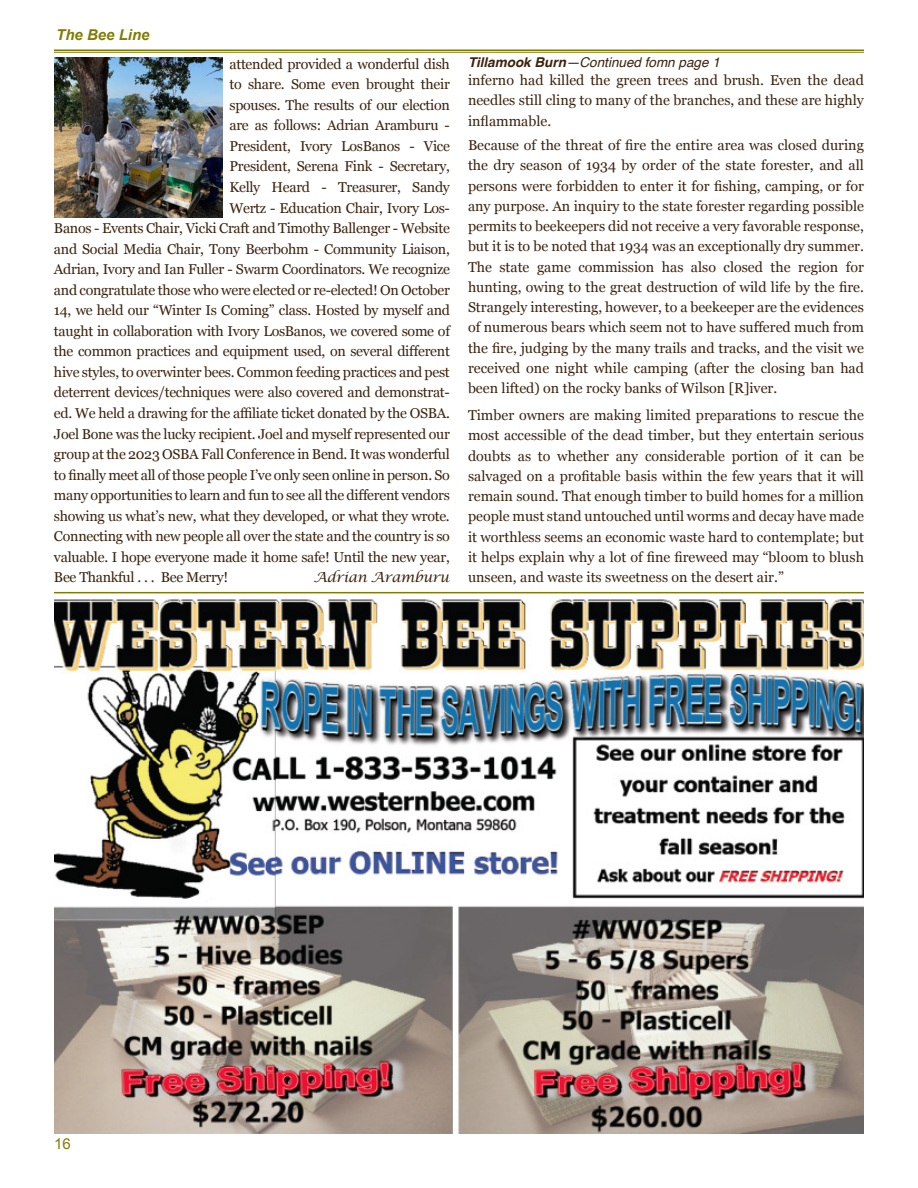
<style>
.page{position:relative;width:918px;height:1188px;background:#fff}
.page>*{position:absolute;margin:0;border:0;box-sizing:border-box;transform-origin:0 0}
.t1{font:italic 700 15px "Arial";color:#807c03}
.t2{font:15px "Arial";color:#807c03}
.t3{font:14.25px/20.2px "Georgia";letter-spacing:-.02em;color:#3c230e;text-align:justify}
.t4{font:italic 13.8px "Lucida Calligraphy";letter-spacing:-.02em;color:#3c230e}
.t5{font:italic 13.5px "Helvetica";color:#3c230e}
.s1{font-weight:700}
</style>
<div class="page">
<hr style="left:54px;top:50px;width:810px;height:1px;background:#807c03">
<hr style="left:54px;top:52px;width:810px;height:1px;background:#807c03">
<img style="left:54px;top:58px;width:169px;height:159px">
<img style="left:54px;top:596px;width:810px;height:537px">
<hr style="left:54px;top:592px;width:810px;height:1px;background:#807c03">
<p class="t1" style="left:56px;top:25px;width:95px">The Bee Line</p>
<p class="t3" style="left:230px;top:53px;width:222px">attended provided a wonderful dish</p>
<p class="t3" style="left:230px;top:74px;width:222px">to share. Some even brought their</p>
<p class="t3" style="left:230px;top:94px;width:222px">spouses. The results of our election</p>
<p class="t3" style="left:230px;top:115px;width:222px">are as follows: Adrian Aramburu -</p>
<p class="t3" style="left:230px;top:135px;width:222px">President, Ivory LosBanos - Vice</p>
<p class="t3" style="left:230px;top:156px;width:222px">President, Serena Fink - Secretary,</p>
<p class="t3" style="left:230px;top:176px;width:222px">Kelly Heard - Treasurer, Sandy</p>
<p class="t3" style="left:230px;top:197px;width:222px">Wertz - Education Chair, Ivory Los-</p>
<p class="t3" style="left:54px;top:217px;width:397px">Banos - Events Chair, Vicki Craft and Timothy Ballenger - Website</p>
<p class="t3" style="left:54px;top:238px;width:397px">and Social Media Chair, Tony Beerbohm - Community Liaison,</p>
<p class="t3" style="left:54px;top:259px;width:397px">Adrian, Ivory and Ian Fuller - Swarm Coordinators. We recognize</p>
<p class="t3" style="left:54px;top:279px;width:397px">and congratulate those who were elected or re-elected! On October</p>
<p class="t3" style="left:54px;top:300px;width:398px">14, we held our “Winter Is Coming” class. Hosted by myself and</p>
<p class="t3" style="left:54px;top:320px;width:397px">taught in collaboration with Ivory LosBanos, we covered some of</p>
<p class="t3" style="left:54px;top:341px;width:397px">the common practices and equipment used, on several different</p>
<p class="t3" style="left:54px;top:361px;width:397px">hive styles, to overwinter bees. Common feeding practices and pest</p>
<p class="t3" style="left:54px;top:382px;width:397px">deterrent devices/techniques were also covered and demonstrat-</p>
<p class="t3" style="left:54px;top:402px;width:398px">ed. We held a drawing for the affiliate ticket donated by the OSBA.</p>
<p class="t3" style="left:54px;top:423px;width:397px">Joel Bone was the lucky recipient. Joel and myself represented our</p>
<p class="t3" style="left:54px;top:443px;width:397px">group at the 2023 OSBA Fall Conference in Bend. It was wonderful</p>
<p class="t3" style="left:54px;top:464px;width:397px">to finally meet all of those people I’ve only seen online in person. So</p>
<p class="t3" style="left:54px;top:485px;width:397px">many opportunities to learn and fun to see all the different vendors</p>
<p class="t3" style="left:54px;top:505px;width:397px">showing us what’s new, what they developed, or what they wrote.</p>
<p class="t3" style="left:54px;top:526px;width:397px">Connecting with new people all over the state and the country is so</p>
<p class="t3" style="left:54px;top:546px;width:397px">valuable. I hope everyone made it home safe! Until the new year,</p>
<p class="t3" style="left:54px;top:567px;width:176px">Bee Thankful . . . Bee Merry!</p>
<p class="t4" style="left:314px;top:569px;width:137px">Adrian Aramburu</p>
<p class="t5" style="left:468px;top:52px;width:253px"><span class="s1">Tillamook Burn</span>—Continued fomn page 1</p>
<p class="t3" style="left:468px;top:69px;width:398px">inferno had killed the green trees and brush. Even the dead needles still cling to many of the branches, and these are highly inflammable.</p>
<p class="t3" style="left:468px;top:134px;width:398px">Because of the threat of fire the entire area was closed during the dry season of 1934 by order of the state forester, and all persons were forbidden to enter it for fishing, camping, or for any purpose. An inquiry to the state forester regarding possible permits to beekeepers did not receive a very favorable response, but it is to be noted that 1934 was an exceptionally dry summer.<br>The state game commission has also closed the region for hunting, owing to the great destruction of wild life by the fire.<br>Strangely interesting, however, to a beekeeper are the evidences of numerous bears which seem not to have suffered much from the fire, judging by the many trails and tracks, and the visit we received one night while camping (after the closing ban had been lifted) on the rocky banks of Wilson [R]iver.</p>
<p class="t3" style="left:468px;top:404px;width:398px">Timber owners are making limited preparations to rescue the most accessible of the dead timber, but they entertain serious doubts as to whether any considerable portion of it can be salvaged on a profitable basis within the few years that it will remain sound. That enough timber to build homes for a million people must stand untouched until worms and decay have made it worthless seems an economic waste hard to contemplate; but it helps explain why a lot of fine fireweed may “bloom to blush unseen, and waste its sweetness on the desert air.”</p>
<p class="t2" style="left:54px;top:1134px;width:18px">16</p>
</div>
